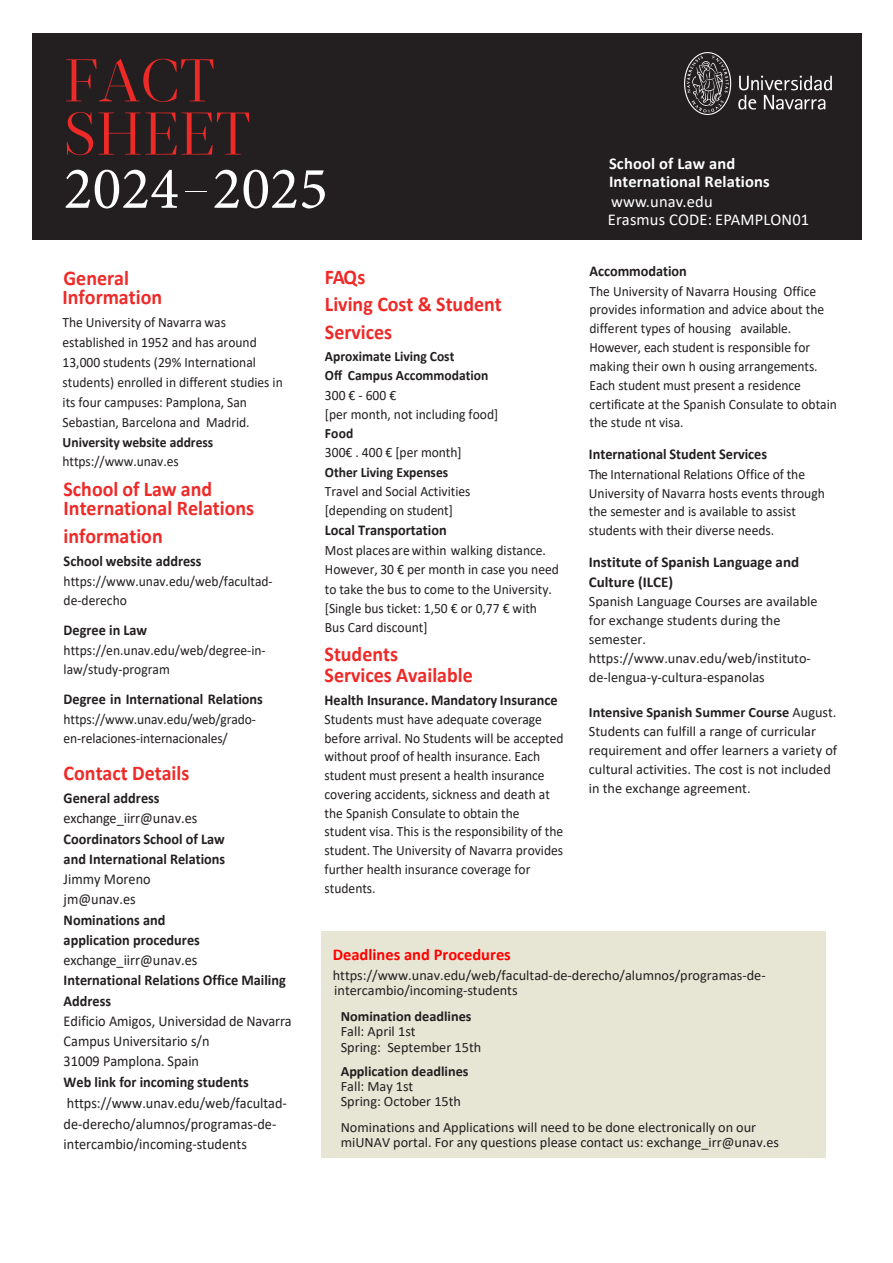
<style>
.page{position:relative;width:893px;height:1263px;background:#fff}
.page>*{position:absolute;margin:0;border:0;box-sizing:border-box;transform-origin:0 0}
.t1{font:60px/53.2px "Glosa Display";color:#ee2a28}
.t2{font:60px "Minion Pro";color:#fff}
.t3{font:700 21px/27px "Calibri";color:#ee2a28;scale:.95 1}
.t4{font:700 16.5px/18.3px "Calibri";letter-spacing:.01em;color:#fff}
.t5{font:16.5px/17.4px "Calibri";letter-spacing:.01em;color:#fff}
.t6{font:700 16.5px "Calibri";color:#f00}
.t7{font:700 15px/20.2px "Calibri";color:#231f20;scale:.95 1}
.t8{font:15px/20.2px "Calibri";color:#231f20;scale:.95 1}
.t9{font:700 15px/20px "Calibri";color:#231f20}
.t10{font:14.25px/18.9px "Calibri";color:#231f20;scale:.95 1}
.t11{font:14.25px/18.9px "Calibri";color:#231f20}
.t12{font:700 14.25px/19.4px "Calibri";color:#231f20;scale:.95 1}
.t13{font:700 14.25px "Calibri";color:#231f20}
.s1{font-family:"Glosa Display"}
.s2{font-weight:700}
</style>
<div class="page">
<div style="left:32px;top:33px;width:829px;height:207px;background:#231f20"></div>
<div style="left:321px;top:931px;width:504px;height:227px;background:#e7e5d4"></div>
<img style="left:685px;top:52px;width:146px;height:62px">
<h1 class="t1" style="left:64px;top:59px;width:189px">FACT<br>SHEET</h1>
<h1 class="t2" style="left:64px;top:148px;width:266px">2024<span class="s1">-</span>2025</h1>
<p class="t4" style="left:609px;top:154px;width:162px">School of Law and<br>International Relations</p>
<p class="t5" style="left:608px;top:193px;width:203px">www.unav.edu<br>Erasmus CODE: EPAMPLON01</p>
<h2 class="t3" style="left:63px;top:269px;width:106px;line-height:19.8px">General<br>Information</h2>
<p class="t10" style="left:63px;top:313px;width:233px;line-height:19.8px">The University of Navarra was established in 1952 and has around 13,000 students (29% International students) enrolled in different studies in its four campuses: Pamplona, San Sebastian, Barcelona and Madrid.</p>
<p class="t12" style="left:63px;top:433px;width:160px">University website address</p>
<p class="t10" style="left:63px;top:453px;width:124px">https://www.unav.es</p>
<h2 class="t3" style="left:64px;top:479px;width:202px;line-height:19.2px">School of Law and<br>International Relations</h2>
<h2 class="t3" style="left:64px;top:524px;width:106px">information</h2>
<p class="t7" style="left:64px;top:552px;width:147px">School website address</p>
<p class="t10" style="left:64px;top:572px;width:222px">https://www.unav.edu/web/facultad&shy;de-derecho</p>
<p class="t7" style="left:64px;top:621px;width:89px">Degree in Law</p>
<p class="t10" style="left:64px;top:640px;width:214px">https://en.unav.edu/web/degree-in&shy;law/study-program</p>
<p class="t7" style="left:64px;top:690px;width:211px">Degree in International Relations</p>
<p class="t10" style="left:64px;top:709px;width:204px">https://www.unav.edu/web/grado&shy;en-relaciones-internacionales/</p>
<h2 class="t3" style="left:64px;top:761px;width:134px">Contact Details</h2>
<p class="t7" style="left:64px;top:789px;width:102px">General address</p>
<p class="t8" style="left:64px;top:809px;width:142px">exchange_iirr@unav.es</p>
<p class="t7" style="left:64px;top:829px;width:172px">Coordinators School of Law and International Relations</p>
<p class="t8" style="left:64px;top:870px;width:93px">Jimmy Moreno jm@unav.es</p>
<p class="t7" style="left:64px;top:910px;width:145px">Nominations and application procedures</p>
<p class="t8" style="left:64px;top:951px;width:142px">exchange_iirr@unav.es</p>
<p class="t7" style="left:64px;top:971px;width:235px">International Relations Office Mailing<br>Address</p>
<p class="t8" style="left:64px;top:1011px;width:241px">Edificio Amigos, Universidad de Navarra<br>Campus Universitario s/n<br>31009 Pamplona. Spain</p>
<p class="t7" style="left:64px;top:1072px;width:196px">Web link for incoming students</p>
<p class="t8" style="left:64px;top:1094px;width:237px">https://www.unav.edu/web/facultad&shy;de-derecho/alumnos/programas-de&shy;intercambio/incoming-students</p>
<h2 class="t3" style="left:325px;top:265px;width:188px">FAQs<br>Living Cost &amp; Student<br>Services</h2>
<p class="t12" style="left:325px;top:347px;width:174px">Aproximate Living Cost<br>Off Campus Accommodation</p>
<p class="t10" style="left:325px;top:385px;width:184px;line-height:19.4px">300 € - 600 €<br>[per month, not including food]</p>
<p class="t12" style="left:325px;top:425px;width:31px">Food</p>
<p class="t10" style="left:325px;top:443px;width:145px">300€ . 400 € [per month]</p>
<p class="t12" style="left:325px;top:463px;width:131px">Other Living Expenses</p>
<p class="t10" style="left:325px;top:482px;width:155px;line-height:19.4px">Travel and Social Activities [depending on student]</p>
<p class="t7" style="left:325px;top:521px;width:130px">Local Transportation</p>
<p class="t10" style="left:325px;top:541px;width:248px;line-height:19.4px">Most places are within walking distance.<br>However, 30 € per month in case you need to take the bus to come to the University. [Single bus ticket: 1,50 € or 0,77 € with Bus Card discount]</p>
<h2 class="t3" style="left:325px;top:645px;width:158px;line-height:21.3px">Students<br>Services Available</h2>
<p class="t7" style="left:325px;top:691px;width:247px">Health Insurance. Mandatory Insurance</p>
<p class="t10" style="left:324px;top:710px;width:253px">Students must have adequate coverage before arrival. No Students will be accepted without proof of health insurance. Each student must present a health insurance covering accidents, sickness and death at the Spanish Consulate to obtain the student visa. This is the responsibility of the student. Th e University of Navarra provides further health insurance coverage for students.</p>
<p class="t7" style="left:589px;top:262px;width:104px">Accommodation</p>
<p class="t10" style="left:589px;top:282px;width:262px">The University of Navarra Housing Office provides information and advice about the different types of housing available.<br>However, each student is responsible for making their own h ousing arrangements.<br>Each student must present a residence certificate at the Spanish Consulate to obtain the stude nt visa.</p>
<p class="t7" style="left:589px;top:445px;width:189px">International Student Services</p>
<p class="t10" style="left:589px;top:465px;width:250px">The International Relations Office of the University of Navarra hosts events through the semester and is available to assist students with their diverse needs.</p>
<p class="t9" style="left:589px;top:553px;width:212px">Institute of Spanish Language and<br>Culture (ILCE)</p>
<p class="t11" style="left:589px;top:593px;width:230px">Spanish Language Courses are available for exchange students during the semester. https://www.unav.edu/web/instituto&shy;de-lengua-y-cultura-espanolas</p>
<p class="t11" style="left:589px;top:703px;width:250px"><span class="s2">Intensive Spanish Summer Course</span> August.<br>Students can fulfill a range of curricular requirement and offer learners a variety of cultural activities. The cost is not included in the exchange agreement.</p>
<p class="t6" style="left:333px;top:943px;width:180px">Deadlines and Procedures</p>
<p class="t11" style="left:333px;top:969px;width:434px;line-height:15.1px">https://www.unav.edu/web/facultad-de-derecho/alumnos/programas-de&shy;intercambio/incoming-students</p>
<p class="t13" style="left:341px;top:1007px;width:132px">Nomination deadlines</p>
<p class="t11" style="left:341px;top:1024px;width:142px;line-height:16.2px">Fall: April 1st<br>Spring: September 15th</p>
<p class="t13" style="left:341px;top:1061px;width:129px">Application deadlines</p>
<p class="t11" style="left:341px;top:1079px;width:122px;line-height:15.1px">Fall: May 1st<br>Spring: October 15th</p>
<p class="t11" style="left:341px;top:1120px;width:440px;line-height:15.1px">Nominations and Applications will need to be done electronically on our miUNAV portal. For any questions please contact us: exchange_irr@unav.es</p>
</div>
